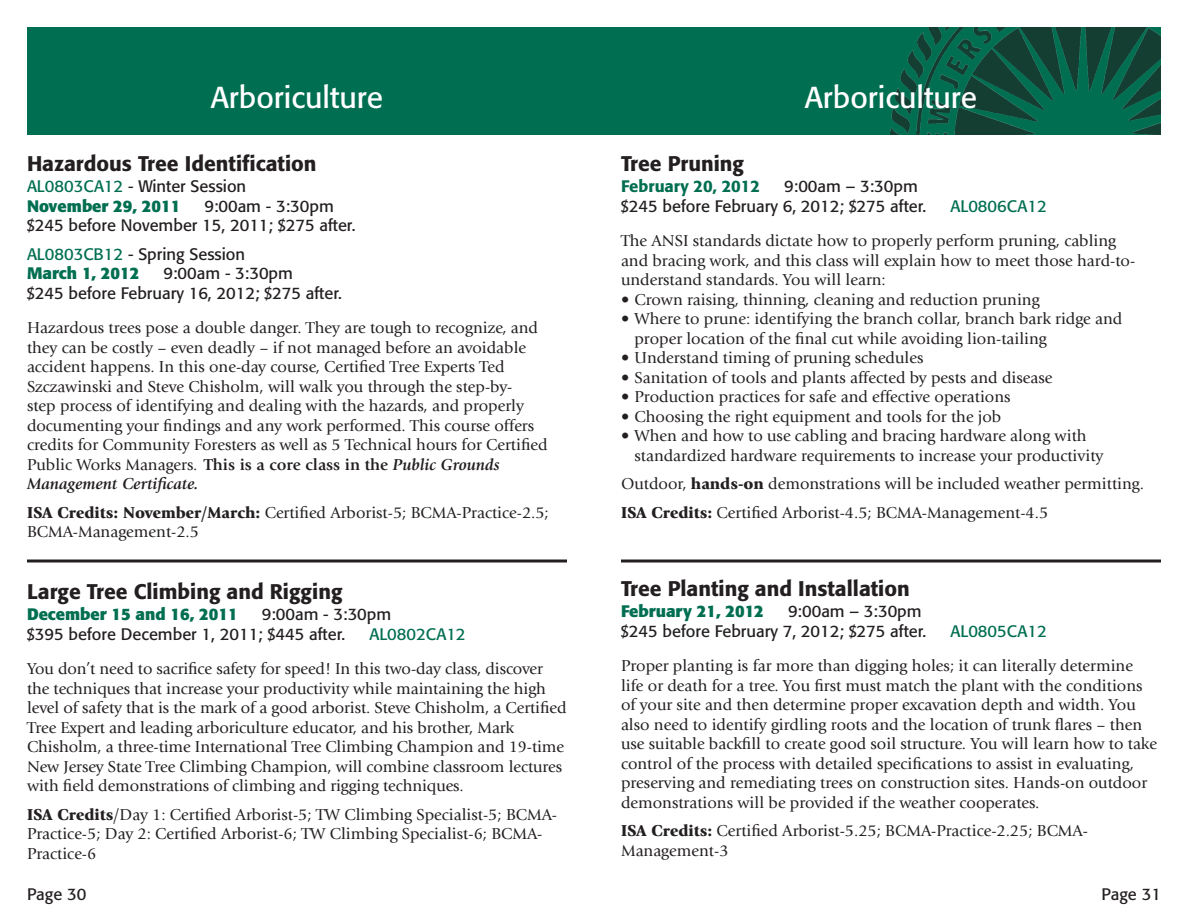
<style>
.page{position:relative;width:1188px;height:918px;background:#fff}
.page>*{position:absolute;margin:0;border:0;box-sizing:border-box;transform-origin:0 0}
.t1{font:30px "Formata BQ";color:#fff}
.t2{font:500 21px "Formata BQ";color:#231f20}
.t3{font:16.5px/19.5px "Giovanni";color:#231f20}
.t4{font:16.5px/19.5px "Formata BQ";color:#231f20}
.t5{font:700 16.5px/19.5px "Formata BQ";color:#006e51}
.t6{font:16.5px "Formata BQ";color:#006e51}
.t7{font:500 16.5px "Formata BQ";color:#006e51}
.s1{font-weight:400}
.s2{font-weight:400;color:#231f20}
.s3{color:#006e51}
.s4{font-weight:700;color:#006e51}
.s5{font-weight:700}
.s6{font-weight:700;font-style:italic}
.s7{font-weight:900}
</style>
<div class="page">
<div style="left:27px;top:27px;width:1134px;height:108px;background:#006e51"></div>
<img style="left:890px;top:27px;width:270px;height:108px">
<hr style="left:27px;top:560px;width:540px;height:2px;background:#231f20">
<hr style="left:621px;top:560px;width:540px;height:3px;background:#231f20">
<h1 class="t1" style="left:211px;top:79px;width:174px">Arboriculture</h1>
<p class="t2" style="left:27px;top:151px;width:291px">Hazardous Tree Identification</p>
<p class="t5" style="left:27px;top:176px;width:221px"><span class="s1">AL0803CA12</span> <span class="s2">- Winter Session<br></span>November 29, 2011</p>
<p class="t4" style="left:27px;top:196px;width:330px;text-indent:177px">9:00am - 3:30pm $245 before November 15, 2011; $275 after.</p>
<p class="t4" style="left:27px;top:244px;width:220px"><span class="s3">AL0803CB12</span> - Spring Session<br><span class="s4">March 1, 2012</span></p>
<p class="t4" style="left:27px;top:264px;width:317px;text-indent:136px">9:00am - 3:30pm<br>$245 before February 16, 2012; $275 after.</p>
<p class="t3" style="left:27px;top:318px;width:522px">Hazardous trees pose a double danger. They are tough to recognize, and they can be costly – even deadly – if not managed before an avoidable accident happens. In this one-day course, Certified Tree Experts Ted Szczawinski and Steve Chisholm, will walk you through the step-by-<br>step process of identifying and dealing with the hazards, and properly documenting your findings and any work performed. This course offers credits for Community Foresters as well as 5 Technical hours for Certified Public Works Managers. <span class="s5">This is a core class in the</span> <span class="s6">Public Grounds Management Certificate.</span></p>
<p class="t3" style="left:27px;top:503px;width:523px"><span class="s7">ISA Credits: November/March:</span> Certified Arborist-5; BCMA-Practice-2.5;<br>BCMA-Management-2.5</p>
<p class="t2" style="left:27px;top:579px;width:317px">Large Tree Climbing and Rigging</p>
<p class="t5" style="left:27px;top:605px;width:212px">December 15 and 16, 2011</p>
<p class="t4" style="left:27px;top:605px;width:366px;text-indent:235px">9:00am - 3:30pm $395 before December 1, 2011; $445 after.</p>
<p class="t6" style="left:369px;top:624px;width:98px">AL0802CA12</p>
<p class="t3" style="left:27px;top:659px;width:541px">You don’t need to sacrifice safety for speed! In this two-day class, discover the techniques that increase your productivity while maintaining the high level of safety that is the mark of a good arborist. Steve Chisholm, a Certified Tree Expert and leading arboriculture educator, and his brother, Mark Chisholm, a three-time International Tree Climbing Champion and 19-time New Jersey State Tree Climbing Champion, will combine classroom lectures with field demonstrations of climbing and rigging techniques.</p>
<p class="t3" style="left:27px;top:805px;width:532px"><span class="s7">ISA Credits</span>/Day 1: Certified Arborist-5; TW Climbing Specialist-5; BCMA-<br>Practice-5; Day 2: Certified Arborist-6; TW Climbing Specialist-6; BCMA-<br>Practice-6</p>
<h1 class="t1" style="left:805px;top:79px;width:174px">Arboriculture</h1>
<p class="t2" style="left:621px;top:151px;width:124px">Tree Pruning</p>
<p class="t7" style="left:621px;top:176px;width:141px">February 20, 2012</p>
<p class="t4" style="left:621px;top:177px;width:307px;text-indent:163px">9:00am – 3:30pm $245 before February 6, 2012; $275 after.</p>
<p class="t6" style="left:950px;top:196px;width:98px">AL0806CA12</p>
<p class="t3" style="left:621px;top:231px;width:516px">The ANSI standards dictate how to properly perform pruning, cabling and bracing work, and this class will explain how to meet those hard-to&shy;understand standards. You will learn:</p>
<p class="t3" style="left:621px;top:290px;width:420px">• Crown raising, thinning, cleaning and reduction pruning</p>
<p class="t3" style="left:634px;top:309px;width:489px;text-indent:-13px">• Where to prune: identifying the branch collar, branch bark ridge and proper location of the final cut while avoiding lion-tailing</p>
<p class="t3" style="left:621px;top:348px;width:304px">• Understand timing of pruning schedules</p>
<p class="t3" style="left:621px;top:368px;width:433px">• Sanitation of tools and plants affected by pests and disease</p>
<p class="t3" style="left:621px;top:387px;width:391px">• Production practices for safe and effective operations</p>
<p class="t3" style="left:621px;top:407px;width:382px">• Choosing the right equipment and tools for the job</p>
<p class="t3" style="left:634px;top:426px;width:470px;text-indent:-13px">• When and how to use cabling and bracing hardware along with standardized hardware requirements to increase your productivity</p>
<p class="t3" style="left:621px;top:470px;width:525px;line-height:28.5px">Outdoor, <span class="s7">hands-on</span> demonstrations will be included weather permitting.<br><span class="s7">ISA Credits:</span> Certified Arborist-4.5; BCMA-Management-4.5</p>
<p class="t2" style="left:621px;top:576px;width:290px">Tree Planting and Installation</p>
<p class="t5" style="left:621px;top:602px;width:144px">February 21, 2012</p>
<p class="t4" style="left:621px;top:602px;width:307px;text-align:right">9:00am – 3:30pm<br>$245 before February 7, 2012; $275 after.</p>
<p class="t6" style="left:950px;top:621px;width:98px">AL0805CA12</p>
<p class="t3" style="left:621px;top:656px;width:538px">Proper planting is far more than digging holes; it can literally determine life or death for a tree. You first must match the plant with the conditions of your site and then determine proper excavation depth and width. You also need to identify girdling roots and the location of trunk flares – then use suitable backfill to create good soil structure. You will learn how to take control of the process with detailed specifications to assist in evaluating, preserving and remediating trees on construction sites. Hands-on outdoor demonstrations will be provided if the weather cooperates.</p>
<p class="t3" style="left:621px;top:821px;width:468px"><span class="s7">ISA Credits:</span> Certified Arborist-5.25; BCMA-Practice-2.25; BCMA-<br>Management-3</p>
<p class="t4" style="left:27px;top:885px;width:61px">Page 30</p>
<p class="t4" style="left:1102px;top:885px;width:61px">Page 31</p>
</div>
